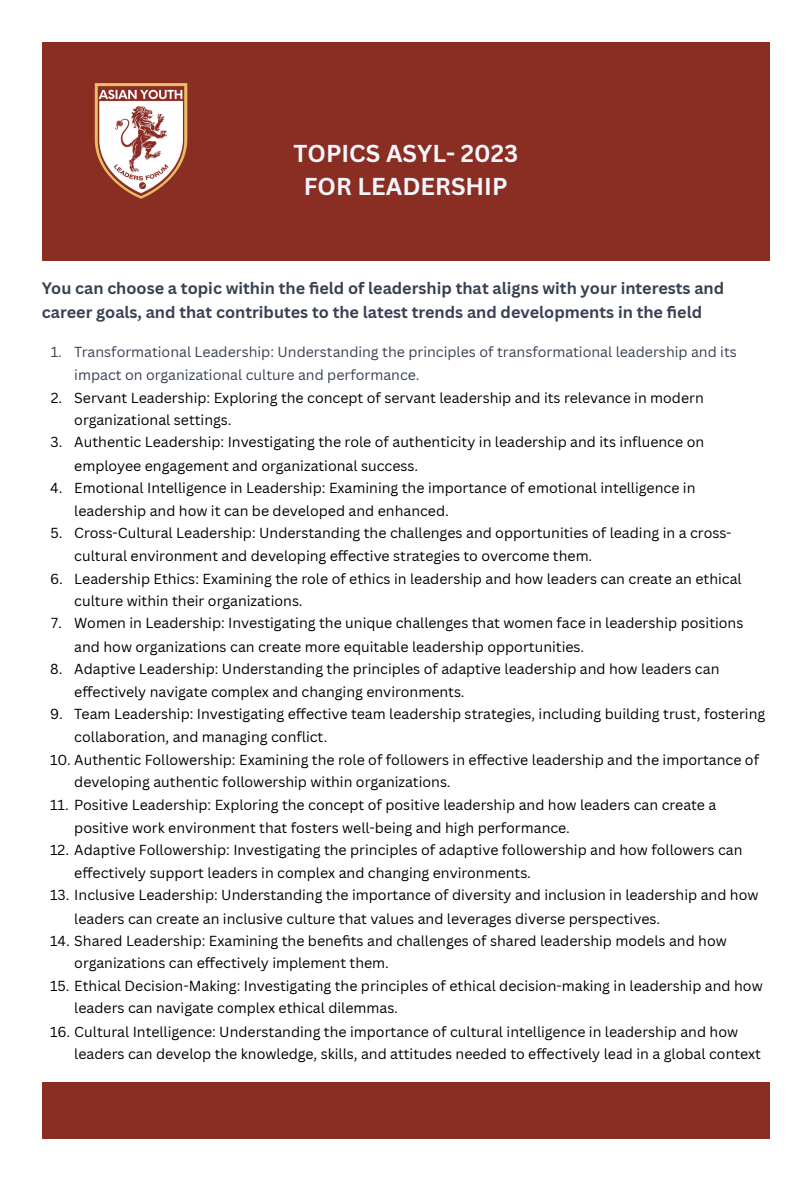
<style>
.page{position:relative;width:810px;height:1181px;background:#fff}
.page>*{position:absolute;margin:0;border:0;box-sizing:border-box;transform-origin:0 0}
.t1{font:700 23.7px "Canva Sans";color:#f4f6fc}
.t2{font:700 16.2px/24.3px "Canva Sans";color:#374151}
.t3{font:14.1px/22.2px "Canva Sans";color:#000}
.t4{font:14.1px/22.2px "Canva Sans";color:#374151}
</style>
<div class="page">
<div style="left:42px;top:42px;width:727px;height:218px;background:#8a2d23"></div>
<img style="left:94px;top:83px;width:94px;height:116px">
<div style="left:42px;top:1082px;width:727px;height:56px;background:#8a2d23"></div>
<p class="t1" style="left:293px;top:136px;width:226px">TOPICS ASYL- 2023</p>
<p class="t1" style="left:304px;top:169px;width:205px">FOR LEADERSHIP</p>
<p class="t2" style="left:42px;top:275px;width:684px">You can choose a topic within the fi eld of leadership that aligns with your interests and career goals, and that contributes to the latest trends and developments in the fi eld</p>
<p class="t4" style="left:51px;top:341px;width:13px">1.</p>
<p class="t4" style="left:74px;top:341px;width:664px">Transformational Leadership: Understanding the principles of transformational leadership and its impact on organizational culture and performance.</p>
<p class="t3" style="left:51px;top:386px;width:13px">2.</p>
<p class="t3" style="left:74px;top:386px;width:631px">Servant Leadership: Exploring the concept of servant leadership and its relevance in modern organizational settings.</p>
<p class="t3" style="left:50px;top:431px;width:13px">3.</p>
<p class="t3" style="left:74px;top:430px;width:631px;line-height:23.2px">Authentic Leadership: Investigating the role of authenticity in leadership and its influence on employee engagement and organizational success.</p>
<p class="t3" style="left:50px;top:476px;width:14px">4.</p>
<p class="t3" style="left:74px;top:476px;width:623px;line-height:23.2px">Emotional Intelligence in Leadership: Examining the importance of emotional intelligence in leadership and how it can be developed and enhanced.</p>
<p class="t3" style="left:50px;top:522px;width:14px">5.</p>
<p class="t3" style="left:74px;top:522px;width:659px">Cross-Cultural Leadership: Understanding the challenges and opportunities of leading in a cross&shy;cultural environment and developing effective strategies to overcome them.</p>
<p class="t3" style="left:50px;top:567px;width:14px">6.</p>
<p class="t3" style="left:74px;top:567px;width:669px">Leadership Ethics: Examining the role of ethics in leadership and how leaders can create an ethical culture within their organizations.</p>
<p class="t3" style="left:51px;top:611px;width:12px">7.</p>
<p class="t3" style="left:74px;top:611px;width:671px;line-height:23.2px">Women in Leadership: Investigating the unique challenges that women face in leadership positions and how organizations can create more equitable leadership opportunities.</p>
<p class="t3" style="left:50px;top:657px;width:14px">8.</p>
<p class="t3" style="left:74px;top:656px;width:647px;line-height:23.2px">Adaptive Leadership: Understanding the principles of adaptive leadership and how leaders can effectively navigate complex and changing environments.</p>
<p class="t3" style="left:74px;top:702px;width:692px">Team Leadership: Investigating effective team leadership strategies, including building trust, fostering collaboration, and managing conflict.</p>
<p class="t3" style="left:50px;top:702px;width:14px">9.</p>
<p class="t3" style="left:74px;top:748px;width:686px;text-indent:-24px">10. Authentic Followership: Examining the role of followers in effective leadership and the importance of developing authentic followership within organizations.</p>
<p class="t3" style="left:74px;top:793px;width:644px;text-indent:-24px">11. Positive Leadership: Exploring the concept of positive leadership and how leaders can create a positive work environment that fosters well-being and high performance.</p>
<p class="t3" style="left:74px;top:837px;width:670px;line-height:23.2px;text-indent:-24px">12. Adaptive Followership: Investigating the principles of adaptive followership and how followers can effectively support leaders in complex and changing environments.</p>
<p class="t3" style="left:74px;top:883px;width:686px;line-height:23.2px;text-indent:-24px">13. Inclusive Leadership: Understanding the importance of diversity and inclusion in leadership and how leaders can create an inclusive culture that values and leverages diverse perspectives.</p>
<p class="t3" style="left:74px;top:929px;width:654px;text-indent:-24px">14. Shared Leadership: Examining the benefits and challenges of shared leadership models and how organizations can effectively implement them.</p>
<p class="t3" style="left:74px;top:974px;width:690px;text-indent:-24px">15. Ethical Decision-Making: Investigating the principles of ethical decision-making in leadership and how leaders can navigate complex ethical dilemmas.</p>
<p class="t3" style="left:74px;top:1020px;width:688px;text-indent:-24px">16. Cultural Intelligence: Understanding the importance of cultural intelligence in leadership and how leaders can develop the knowledge, skills, and attitudes needed to effectively lead in a global context</p>
</div>
